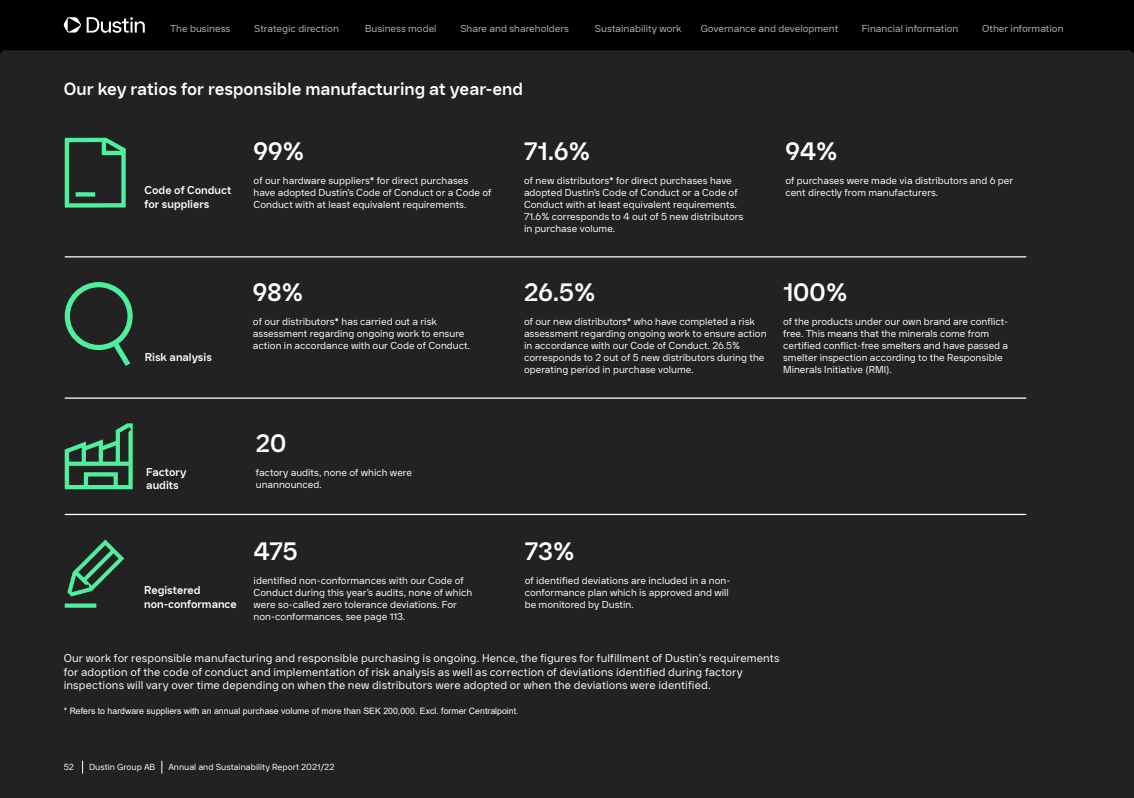
<style>
.page{position:relative;width:1134px;height:798px;background:#fff}
.page>*{position:absolute;margin:0;border:0;box-sizing:border-box;transform-origin:0 0}
.t1{font:700 25px "Dustin Sans";color:#fff}
.t2{font:700 17.5px "Dustin Sans";color:#fff}
.Ingress_bakvagnen{font:11.25px/13.5px "Dustin Sans";letter-spacing:.01em;color:#fff}
.t3{font:700 11.25px/13.5px "Dustin Sans";color:#fff}
.t4{font:10px/12px "Dustin Sans";color:#fff}
.t5{font:10px "Dustin Sans";color:#b4b4b4}
.t6{font:8.75px "Arial";color:#fff}
.t7{font:8.75px "Dustin Sans";color:#fff}
</style>
<div class="page">
<div style="left:0;top:56px;width:1134px;height:741px;background:#222"></div>
<svg style="left:65px;top:138px;width:61px;height:69px;background:#2d5942"></svg>
<svg style="left:76px;top:192px;width:19px;height:4px"></svg>
<svg style="left:65px;top:282px;width:68px;height:84px;background:#2a4b3a"></svg>
<svg style="left:65px;top:423px;width:68px;height:66px;background:#326e4f"></svg>
<svg style="left:67px;top:539px;width:57px;height:57px;background:#2d5641"></svg>
<svg style="left:65px;top:603px;width:31px;height:4px"></svg>
<hr style="left:65px;top:256px;width:961px;height:1px;background:#fff">
<hr style="left:65px;top:397px;width:961px;height:1px;background:#fff">
<hr style="left:65px;top:513px;width:961px;height:2px;background:#fff">
<svg style="left:82px;top:760px;width:1px;height:13px"></svg>
<svg style="left:162px;top:760px;width:1px;height:13px"></svg>
<svg style="left:0;top:0;width:1133px;height:56px;background:#030303"></svg>
<svg style="left:1133px;top:0;width:1px;height:56px"></svg>
<svg style="left:87px;top:17px;width:58px;height:16px"></svg>
<svg style="left:64px;top:17px;width:17px;height:16px"></svg>
<p class="t5" style="left:170px;top:22px;width:62px">The business</p>
<p class="t5" style="left:254px;top:22px;width:86px">Strategic direction</p>
<p class="t5" style="left:365px;top:22px;width:73px">Business model</p>
<p class="t5" style="left:460px;top:22px;width:110px">Share and shareholders</p>
<p class="t5" style="left:595px;top:22px;width:88px">Sustainability work</p>
<p class="t5" style="left:701px;top:22px;width:139px">Governance and development</p>
<p class="t5" style="left:862px;top:22px;width:98px">Financial information</p>
<p class="t5" style="left:982px;top:22px;width:83px">Other information</p>
<p class="t2" style="left:64px;top:77px;width:461px">Our key ratios for responsible manufacturing at year-end</p>
<p class="t1" style="left:254px;top:134px;width:52px">99%</p>
<p class="t4" style="left:254px;top:174px;width:239px">of our hardware suppliers* for direct purchases have adopted Dustin’s Code of Conduct or a Code of<br>Conduct with at least equivalent requirements.</p>
<p class="t1" style="left:524px;top:134px;width:68px">71.6%</p>
<p class="t4" style="left:524px;top:174px;width:221px">of new distributors* for direct purchases have adopted Dustin’s Code of Conduct or a Code of Conduct with at least equivalent requirements.<br>71.6% corresponds to 4 out of 5 new distributors in purchase volume.</p>
<p class="t1" style="left:785px;top:134px;width:54px">94%</p>
<p class="t4" style="left:785px;top:174px;width:229px">of purchases were made via distributors and 6 per</p>
<p class="t3" style="left:145px;top:183px;width:88px">Code of Conduct</p>
<p class="t4" style="left:785px;top:186px;width:154px">cent directly from manufacturers.</p>
<p class="t3" style="left:145px;top:197px;width:66px">for suppliers</p>
<p class="t3" style="left:145px;top:350px;width:69px">Risk analysis</p>
<p class="t1" style="left:253px;top:275px;width:52px">98%</p>
<p class="t4" style="left:253px;top:315px;width:219px">of our distributors* has carried out a risk assessment regarding ongoing work to ensure action in accordance with our Code of Conduct.</p>
<p class="t3" style="left:146px;top:465px;width:42px">Factory audits</p>
<p class="t1" style="left:256px;top:427px;width:32px">20</p>
<p class="t4" style="left:256px;top:466px;width:158px">factory audits, none of which were unannounced.</p>
<p class="t3" style="left:144px;top:583px;width:94px">Registered non-conformance</p>
<p class="t1" style="left:254px;top:534px;width:45px">475</p>
<p class="t4" style="left:254px;top:574px;width:220px">identified non-conformances with our Code of Conduct during this year’s audits, none of which were so-called zero tolerance deviations. For non-conformances, see page 113.</p>
<p class="t1" style="left:524px;top:275px;width:73px">26.5%</p>
<p class="t4" style="left:524px;top:315px;width:244px">of our new distributors* who have completed a risk assessment regarding ongoing work to ensure action in accordance with our Code of Conduct. 26.5% corresponds to 2 out of 5 new distributors during the operating period in purchase volume.</p>
<p class="t1" style="left:783px;top:275px;width:66px">100%</p>
<p class="t4" style="left:783px;top:315px;width:227px">of the products under our own brand are conflict&shy;free. This means that the minerals come from certified conflict-free smelters and have passed a smelter inspection according to the Responsible Minerals Initiative (RMI).</p>
<p class="t1" style="left:525px;top:534px;width:52px">73%</p>
<p class="t4" style="left:525px;top:574px;width:207px">of identified deviations are included in a non&shy;conformance plan which is approved and will be monitored by Dustin.</p>
<p class="Ingress_bakvagnen" style="left:64px;top:651px;width:717px">Our work for responsible manufacturing and responsible purchasing is ongoing. Hence, the figures for fulfillment of Dustin’s requirements for adoption of the code of conduct and implementation of risk analysis as well as correction of deviations identified during factory inspections will vary over time depending on when the new distributors were adopted or when the deviations were identified.</p>
<p class="t6" style="left:64px;top:705px;width:456px">* Refers to hardware suppliers with an annual purchase volume of more than SEK 200,000. Excl. former Centralpoint.</p>
<p class="t7" style="left:64px;top:761px;width:12px">52</p>
<p class="t7" style="left:89px;top:761px;width:68px">Dustin Group AB</p>
<p class="t7" style="left:168px;top:761px;width:168px">Annual and Sustainability Report 2021/22</p>
</div>
